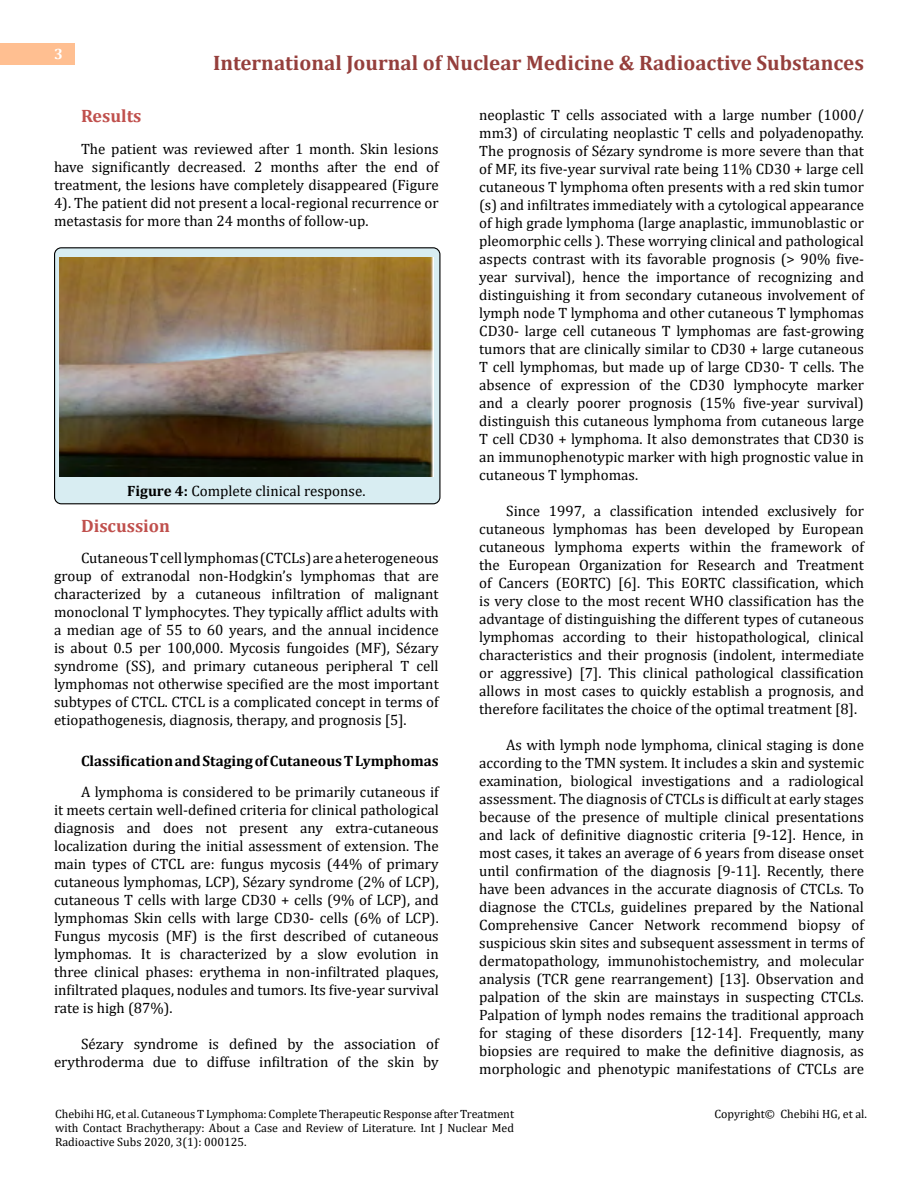
<style>
.page{position:relative;width:918px;height:1188px;background:#fff}
.page>*{position:absolute;margin:0;border:0;box-sizing:border-box;transform-origin:0 0}
.t1{font:700 21px "Cambria";color:#953f3c}
.t2{font:700 18px "Cambria";color:#c0504d}
.t3{font:15px/18px "Cambria";color:#000;text-align:justify}
.t4{font:700 15px "Cambria";color:#000}
.t5{font:700 15px "Cambria";color:#fff}
.t6{font:12px/14.4px "Cambria";color:#000;text-align:justify}
.s1{font-weight:700}
</style>
<div class="page">
<div style="left:0;top:43px;width:75px;height:21px;background:#ffbf91"></div>
<div style="left:55px;top:248px;width:385px;height:256px;background:#d8edf2;border-radius:7px"></div>
<div style="left:54px;top:247px;width:386px;height:257px;border:1px solid #000;border-radius:7px"></div>
<img style="left:60px;top:257px;width:373px;height:219px">
<p class="t5" style="left:54px;top:44px;width:10px">3</p>
<h1 class="t1" style="left:213px;top:48px;width:652px">International Journal of Nuclear Medicine &amp; Radioactive Substances</h1>
<p class="t2" style="left:81px;top:103px;width:62px">Results</p>
<p class="t3" style="left:54px;top:139px;width:386px;text-indent:27px">The patient was reviewed after 1 month. Skin lesions have significantly decreased. 2 months after the end of treatment, the lesions have completely disappeared (Figure 4). The patient did not present a local-regional recurrence or metastasis for more than 24 months of follow-up.</p>
<p class="t3" style="left:127px;top:481px;width:240px"><span class="s1">Figure 4:</span> Complete clinical response.</p>
<p class="t2" style="left:81px;top:513px;width:91px">Discussion</p>
<p class="t3" style="left:54px;top:549px;width:386px;text-indent:27px">Cutaneous T cell lymphomas (CTCLs) are a heterogeneous group of extranodal non-Hodgkin’s lymphomas that are characterized by a cutaneous infiltration of malignant monoclonal T lymphocytes. They typically afflict adults with a median age of 55 to 60 years, and the annual incidence is about 0.5 per 100,000. Mycosis fungoides (MF), Sézary syndrome (SS), and primary cutaneous peripheral T cell lymphomas not otherwise specified are the most important subtypes of CTCL. CTCL is a complicated concept in terms of etiopathogenesis, diagnosis, therapy, and prognosis [5].</p>
<p class="t4" style="left:81px;top:750px;width:359px">Classification and Staging of Cutaneous T Lymphomas</p>
<p class="t3" style="left:54px;top:783px;width:386px;text-indent:27px">A lymphoma is considered to be primarily cutaneous if it meets certain well-defined criteria for clinical pathological diagnosis and does not present any extra-cutaneous localization during the initial assessment of extension. The main types of CTCL are: fungus mycosis (44% of primary cutaneous lymphomas, LCP), Sézary syndrome (2% of LCP), cutaneous T cells with large CD30 + cells (9% of LCP), and lymphomas Skin cells with large CD30- cells (6% of LCP).<br>Fungus mycosis (MF) is the first described of cutaneous lymphomas. It is characterized by a slow evolution in three clinical phases: erythema in non-infiltrated plaques, infiltrated plaques, nodules and tumors. Its five-year survival rate is high (87%).</p>
<p class="t3" style="left:54px;top:1035px;width:386px;text-align:right">Sézary syndrome is defined by the association of erythroderma due to diffuse infiltration of the skin by</p>
<p class="t3" style="left:479px;top:105px;width:386px">neoplastic T cells associated with a large number (1000/ mm3) of circulating neoplastic T cells and polyadenopathy.<br>The prognosis of Sézary syndrome is more severe than that of MF, its five-year survival rate being 11% CD30 + large cell cutaneous T lymphoma often presents with a red skin tumor (s) and infiltrates immediately with a cytological appearance of high grade lymphoma (large anaplastic, immunoblastic or pleomorphic cells ). These worrying clinical and pathological aspects contrast with its favorable prognosis (&gt; 90% five&shy;year survival), hence the importance of recognizing and distinguishing it from secondary cutaneous involvement of lymph node T lymphoma and other cutaneous T lymphomas CD30- large cell cutaneous T lymphomas are fast-growing tumors that are clinically similar to CD30 + large cutaneous T cell lymphomas, but made up of large CD30- T cells. The absence of expression of the CD30 lymphocyte marker and a clearly poorer prognosis (15% five-year survival) distinguish this cutaneous lymphoma from cutaneous large T cell CD30 + lymphoma. It also demonstrates that CD30 is an immunophenotypic marker with high prognostic value in cutaneous T lymphomas.</p>
<p class="t3" style="left:479px;top:501px;width:386px;text-indent:27px">Since 1997, a classification intended exclusively for cutaneous lymphomas has been developed by European cutaneous lymphoma experts within the framework of the European Organization for Research and Treatment of Cancers (EORTC) [6]. This EORTC classification, which is very close to the most recent WHO classification has the advantage of distinguishing the different types of cutaneous lymphomas according to their histopathological, clinical characteristics and their prognosis (indolent, intermediate or aggressive) [7]. This clinical pathological classification allows in most cases to quickly establish a prognosis, and therefore facilitates the choice of the optimal treatment [8].</p>
<p class="t3" style="left:479px;top:735px;width:386px;text-indent:27px">As with lymph node lymphoma, clinical staging is done according to the TMN system. It includes a skin and systemic examination, biological investigations and a radiological assessment. The diagnosis of CTCLs is difficult at early stages because of the presence of multiple clinical presentations and lack of definitive diagnostic criteria [9-12]. Hence, in most cases, it takes an average of 6 years from disease onset until confirmation of the diagnosis [9-11]. Recently, there have been advances in the accurate diagnosis of CTCLs. To diagnose the CTCLs, guidelines prepared by the National Comprehensive Cancer Network recommend biopsy of suspicious skin sites and subsequent assessment in terms of dermatopathology, immunohistochemistry, and molecular analysis (TCR gene rearrangement) [13]. Observation and palpation of the skin are mainstays in suspecting CTCLs.<br>Palpation of lymph nodes remains the traditional approach for staging of these disorders [12-14]. Frequently, many biopsies are required to make the definitive diagnosis, as morphologic and phenotypic manifestations of CTCLs are</p>
<p class="t6" style="left:55px;top:1106px;width:460px">Chebihi HG, et al. Cutaneous T Lymphoma: Complete Therapeutic Response after Treatment with Contact Brachytherapy: About a Case and Review of Literature. Int J Nuclear Med Radioactive Subs 2020, 3(1): 000125.</p>
<p class="t6" style="left:714px;top:1106px;width:154px">Copyright© Chebihi HG, et al.</p>
</div>
